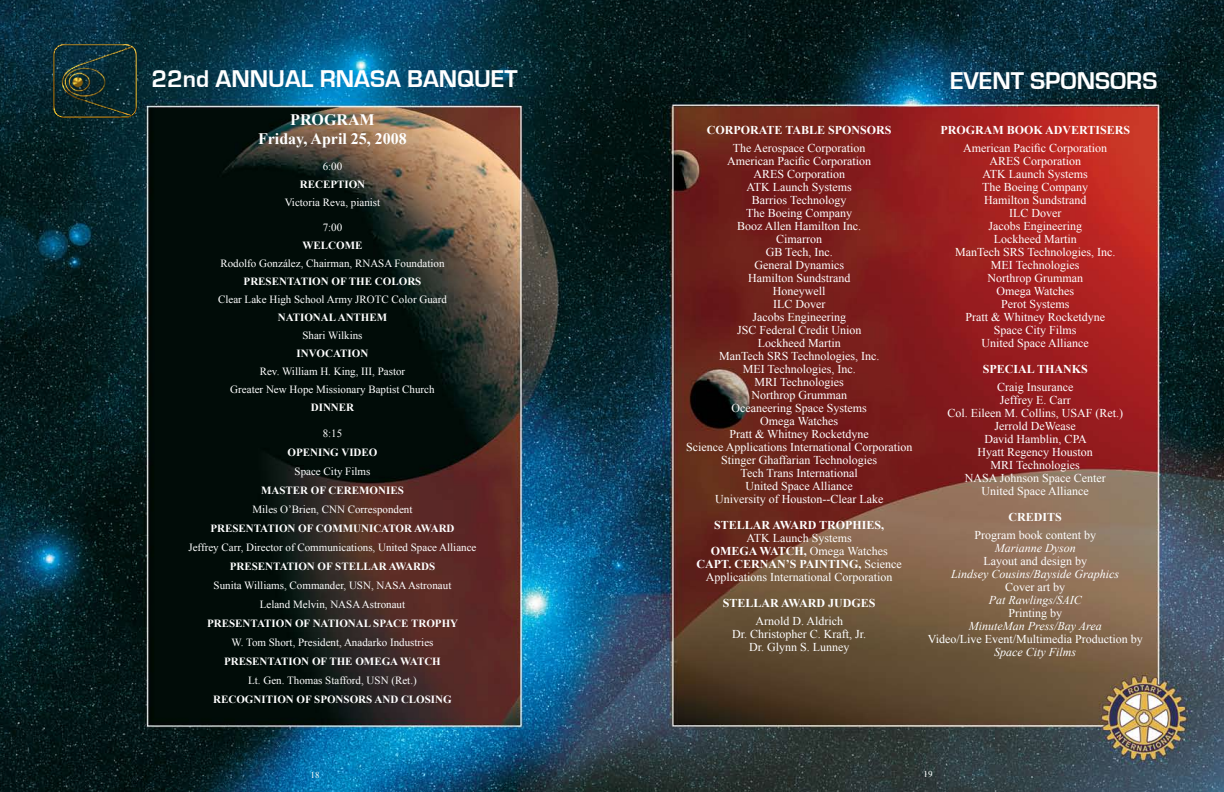
<style>
.page{position:relative;width:1224px;height:792px;background:#fff}
.page>*{position:absolute;margin:0;border:0;box-sizing:border-box;transform-origin:0 0}
.t1{font:700 25px "Eurostile";color:#fff}
.t2{font:700 16px/19.5px "Times New Roman";color:#fff;text-align:center}
.t3{font:12px/13px "Times New Roman";color:#fff;text-align:center}
.t4{font:700 12px "Times New Roman";color:#fff}
.t5{font:italic 12px "Times New Roman";color:#fff}
.t6{font:11px/18px "Times New Roman";color:#fff;text-align:center}
.t7{font:700 11px "Times New Roman";color:#fff}
.t8{font:9px "Times New Roman";color:#fff}
.s1{font-weight:700}
</style>
<div class="page">
<img style="left:0;top:0;width:1224px;height:792px">
<img style="left:45px;top:40px;width:106px;height:81px">
<h1 class="t1" style="left:152px;top:65px;width:368px">22nd ANNUAL RNASA BANQUET</h1>
<h2 class="t2" style="left:258px;top:109px;width:150px">PROGRAM<br>Friday, April 25, 2008</h2>
<p class="t6" style="left:323px;top:157px;width:21px">6:00</p>
<p class="t7" style="left:300px;top:177px;width:67px">RECEPTION</p>
<p class="t6" style="left:285px;top:193px;width:97px">Victoria Reva, pianist</p>
<p class="t6" style="left:323px;top:218px;width:21px">7:00</p>
<p class="t7" style="left:303px;top:238px;width:61px">WELCOME</p>
<p class="t6" style="left:220px;top:254px;width:226px">Rodolfo González, Chairman, RNASA Foundation</p>
<p class="t7" style="left:244px;top:274px;width:179px">PRESENTATION OF THE COLORS</p>
<p class="t6" style="left:218px;top:290px;width:230px">Clear Lake High School Army JROTC Color Guard</p>
<p class="t7" style="left:278px;top:310px;width:111px">NATIONAL ANTHEM</p>
<p class="t6" style="left:302px;top:326px;width:62px">Shari Wilkins</p>
<p class="t7" style="left:297px;top:346px;width:73px">INVOCATION</p>
<p class="t6" style="left:230px;top:362px;width:206px">Rev. William H. King, III, Pastor<br>Greater New Hope Missionary Baptist Church</p>
<p class="t7" style="left:311px;top:400px;width:45px">DINNER</p>
<p class="t6" style="left:323px;top:424px;width:21px">8:15</p>
<p class="t7" style="left:288px;top:444px;width:91px">OPENING VIDEO</p>
<p class="t6" style="left:295px;top:462px;width:77px">Space City Films</p>
<p class="t7" style="left:261px;top:482px;width:144px">MASTER OF CEREMONIES</p>
<p class="t6" style="left:252px;top:500px;width:162px">Miles O’Brien, CNN Correspondent</p>
<p class="t7" style="left:210px;top:520px;width:246px">PRESENTATION OF COMMUNICATOR AWARD</p>
<p class="t6" style="left:188px;top:538px;width:290px">Jeffrey Carr, Director of Communications, United Space Alliance</p>
<p class="t7" style="left:230px;top:558px;width:207px">PRESENTATION OF STELLAR AWARDS</p>
<p class="t6" style="left:214px;top:575px;width:239px;line-height:19px">Sunita Williams, Commander, USN, NASA Astronaut<br>Leland Melvin, NASA Astronaut</p>
<p class="t7" style="left:207px;top:615px;width:252px">PRESENTATION OF NATIONAL SPACE TROPHY</p>
<p class="t6" style="left:231px;top:633px;width:204px">W. Tom Short, President, Anadarko Industries</p>
<p class="t7" style="left:224px;top:653px;width:218px">PRESENTATION OF THE OMEGA WATCH</p>
<p class="t6" style="left:248px;top:671px;width:170px">Lt. Gen. Thomas Stafford, USN (Ret.)</p>
<p class="t7" style="left:213px;top:692px;width:240px">RECOGNITION OF SPONSORS AND CLOSING</p>
<p class="t4" style="left:707px;top:122px;width:186px">CORPORATE TABLE SPONSORS</p>
<p class="t3" style="left:686px;top:141px;width:228px">The Aerospace Corporation<br>American Pacific Corporation<br>ARES Corporation<br>ATK Launch Systems<br>Barrios Technology<br>The Boeing Company<br>Booz Allen Hamilton Inc.<br>Cimarron<br>GB Tech, Inc.<br>General Dynamics<br>Hamilton Sundstrand<br>Honeywell<br>ILC Dover<br>Jacobs Engineering<br>JSC Federal Credit Union<br>Lockheed Martin<br>ManTech SRS Technologies, Inc.<br>MEI Technologies, Inc.<br>MRI Technologies<br>Northrop Grumman<br>Oceaneering Space Systems<br>Omega Watches<br>Pratt &amp; Whitney Rocketdyne<br>Science Applications International Corporation<br>Stinger Ghaffarian Technologies<br>Tech Trans International<br>United Space Alliance<br>University of Houston--Clear Lake</p>
<p class="t4" style="left:714px;top:517px;width:172px">STELLAR AWARD TROPHIES,</p>
<p class="t3" style="left:697px;top:531px;width:207px">ATK Launch Systems<br><span class="s1">OMEGA WATCH,</span> Omega Watches<br><span class="s1">CAPT. CERNAN’S PAINTING,</span> Science<br>Applications International Corporation</p>
<p class="t4" style="left:723px;top:595px;width:154px">STELLAR AWARD JUDGES</p>
<p class="t3" style="left:732px;top:614px;width:135px">Arnold D. Aldrich<br>Dr. Christopher C. Kraft, Jr.<br>Dr. Glynn S. Lunney</p>
<h1 class="t1" style="left:950px;top:67px;width:209px">EVENT SPONSORS</h1>
<p class="t4" style="left:940px;top:122px;width:191px">PROGRAM BOOK ADVERTISERS</p>
<p class="t3" style="left:955px;top:141px;width:162px">American Pacific Corporation<br>ARES Corporation<br>ATK Launch Systems<br>The Boeing Company<br>Hamilton Sundstrand<br>ILC Dover<br>Jacobs Engineering<br>Lockheed Martin<br>ManTech SRS Technologies, Inc.<br>MEI Technologies<br>Northrop Grumman<br>Omega Watches<br>Perot Systems<br>Pratt &amp; Whitney Rocketdyne<br>Space City Films<br>United Space Alliance</p>
<p class="t4" style="left:983px;top:361px;width:106px">SPECIAL THANKS</p>
<p class="t3" style="left:947px;top:380px;width:177px">Craig Insurance<br>Jeffrey E. Carr<br>Col. Eileen M. Collins, USAF (Ret.)<br>Jerrold DeWease<br>David Hamblin, CPA<br>Hyatt Regency Houston<br>MRI Technologies<br>NASA Johnson Space Center<br>United Space Alliance</p>
<p class="t4" style="left:1009px;top:509px;width:55px">CREDITS</p>
<p class="t3" style="left:974px;top:528px;width:123px">Program book content by</p>
<p class="t5" style="left:995px;top:540px;width:82px">Marianne Dyson</p>
<p class="t3" style="left:983px;top:554px;width:105px">Layout and design by</p>
<p class="t5" style="left:951px;top:566px;width:170px">Lindsey Cousins/Bayside Graphics</p>
<p class="t3" style="left:1005px;top:580px;width:61px">Cover art by</p>
<p class="t5" style="left:989px;top:592px;width:95px">Pat Rawlings/SAIC</p>
<p class="t3" style="left:1008px;top:606px;width:55px">Printing by</p>
<p class="t5" style="left:969px;top:618px;width:134px">MinuteMan Press/Bay Area</p>
<p class="t3" style="left:928px;top:632px;width:216px">Video/Live Event/Multimedia Production by</p>
<p class="t5" style="left:994px;top:644px;width:83px">Space City Films</p>
<p class="t8" style="left:310px;top:769px;width:10px">18</p>
<p class="t8" style="left:924px;top:768px;width:10px">19</p>
</div>
